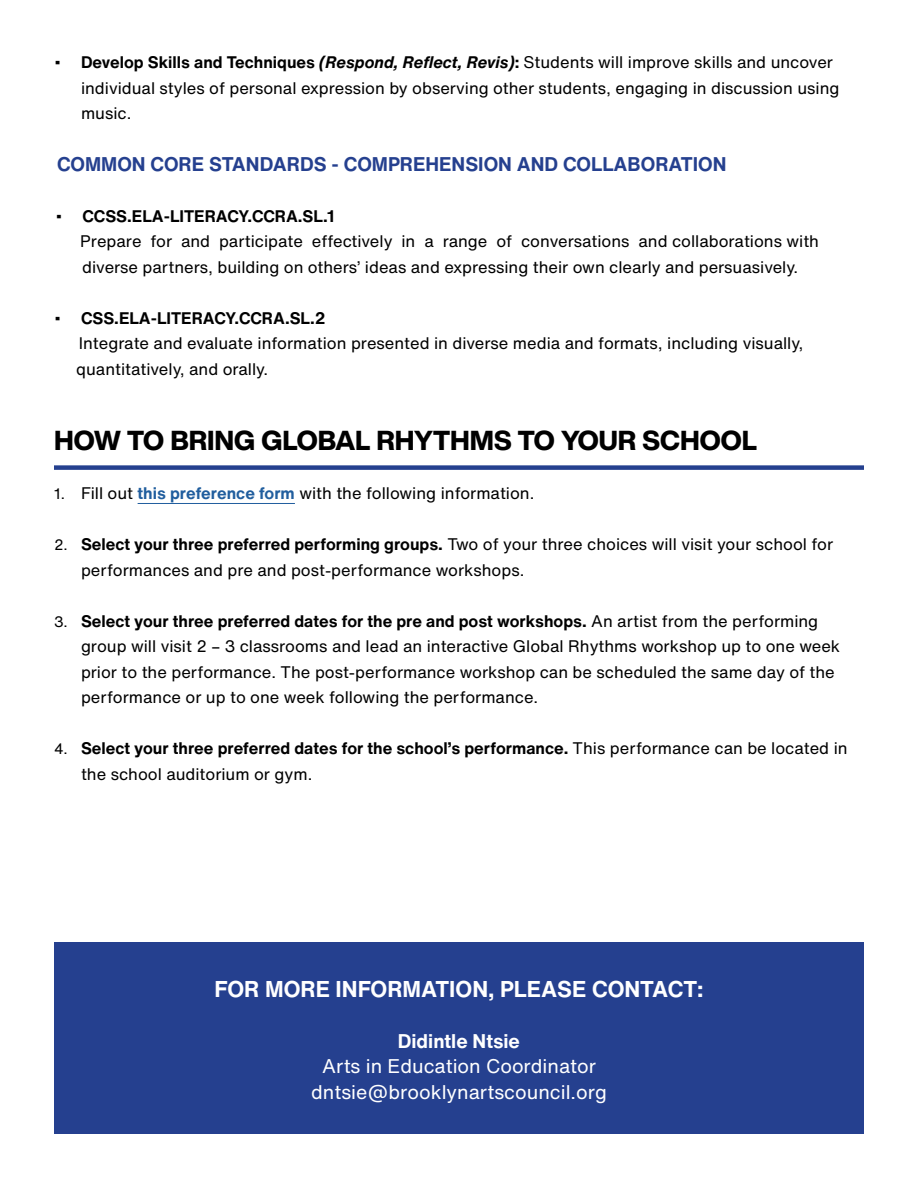
<style>
.page{position:relative;width:918px;height:1188px;background:#fff}
.page>*{position:absolute;margin:0;border:0;box-sizing:border-box;transform-origin:0 0}
.t1{font:800 27px "Helvetica Now Display";color:#000}
.t2{font:700 22.5px "Helvetica Now Text";color:#fff}
.t3{font:19.5px/25.5px "Helvetica Now Text";color:#fff;text-align:center}
.t4{font:700 19.5px "Helvetica Now Text";color:#25408f}
.t5{font:700 19.5px "Helvetica Now Text";color:#fff}
.t6{font:16.5px/25.5px "Helvetica Now Text";color:#000}
.t7{font:700 16.5px/25.5px "Helvetica Now Text";color:#000}
.s1{font-size:19.5px}
.s2{font-weight:700}
.s3{font-weight:700;font-style:italic}
.s4{font-size:15px}
.s5{font-weight:700;color:#215e9e}
.s6{font-weight:400;font-size:15px}
.s7{font-weight:400}
</style>
<div class="page">
<div style="left:54px;top:942px;width:810px;height:192px;background:#25408f"></div>
<hr style="left:138px;top:503px;width:157px;height:1px;background:#215e9e">
<div style="left:54px;top:465px;width:810px;height:5px;background:#25408f"></div>
<p class="t6" style="left:81px;top:49px;width:760px;text-indent:-27px"><span class="s1">•</span> <span class="s2">Develop Skills and Techniques</span> <span class="s3">(Respond, Reflect, Revis)</span><span class="s2">:</span> Students will improve skills and uncover individual styles of personal expression by observing other students, engaging in discussion using music.</p>
<p class="t4" style="left:57px;top:149px;width:671px">COMMON CORE STANDARDS - COMPREHENSION AND COLLABORATION</p>
<p class="t6" style="left:80px;top:203px;width:740px;text-indent:-25px"><span class="s1">•</span> <span class="s2">CCSS.ELA-LITERACY.CCRA.SL.1<br></span>Prepare for and participate effectively in a range of conversations and collaborations with diverse partners, building on others’ ideas and expressing their own clearly and persuasively.</p>
<p class="t6" style="left:76px;top:305px;width:729px;text-indent:-22px"><span class="s1">•</span> <span class="s2">CSS.ELA-LITERACY.CCRA.SL.2<br></span>Integrate and evaluate information presented in diverse media and formats, including visually, quantitatively, and orally.</p>
<h1 class="t1" style="left:54px;top:422px;width:705px">HOW TO BRING GLOBAL RHYTHMS TO YOUR SCHOOL</h1>
<p class="t6" style="left:54px;top:480px;width:482px"><span class="s4">1.</span> Fill out <span class="s5">this preference form</span> with the following information.</p>
<p class="t6" style="left:81px;top:531px;width:754px;text-indent:-27px"><span class="s4">2.</span> <span class="s2">Select your three preferred performing groups.</span> Two of your three choices will visit your school for performances and pre and post-performance workshops.</p>
<p class="t6" style="left:81px;top:608px;width:761px;text-indent:-27px"><span class="s4">3.</span> <span class="s2">Select your three preferred dates for the pre and post workshops.</span> An artist from the performing group will visit 2 – 3 classrooms and lead an interactive Global Rhythms workshop up to one week prior to the performance. The post-performance workshop can be scheduled the same day of the performance or up to one week following the performance.</p>
<p class="t7" style="left:81px;top:735px;width:768px;text-indent:-27px"><span class="s6">4.</span> Select your three preferred dates for the school’s performance. <span class="s7">This performance can be located in the school auditorium or gym.</span></p>
<h2 class="t2" style="left:215px;top:972px;width:490px">FOR MORE INFORMATION, PLEASE CONTACT:</h2>
<p class="t5" style="left:398px;top:1026px;width:124px">Didintle Ntsie</p>
<p class="t3" style="left:311px;top:1053px;width:297px">Arts in Education Coordinator dntsie@brooklynartscouncil.org</p>
</div>
